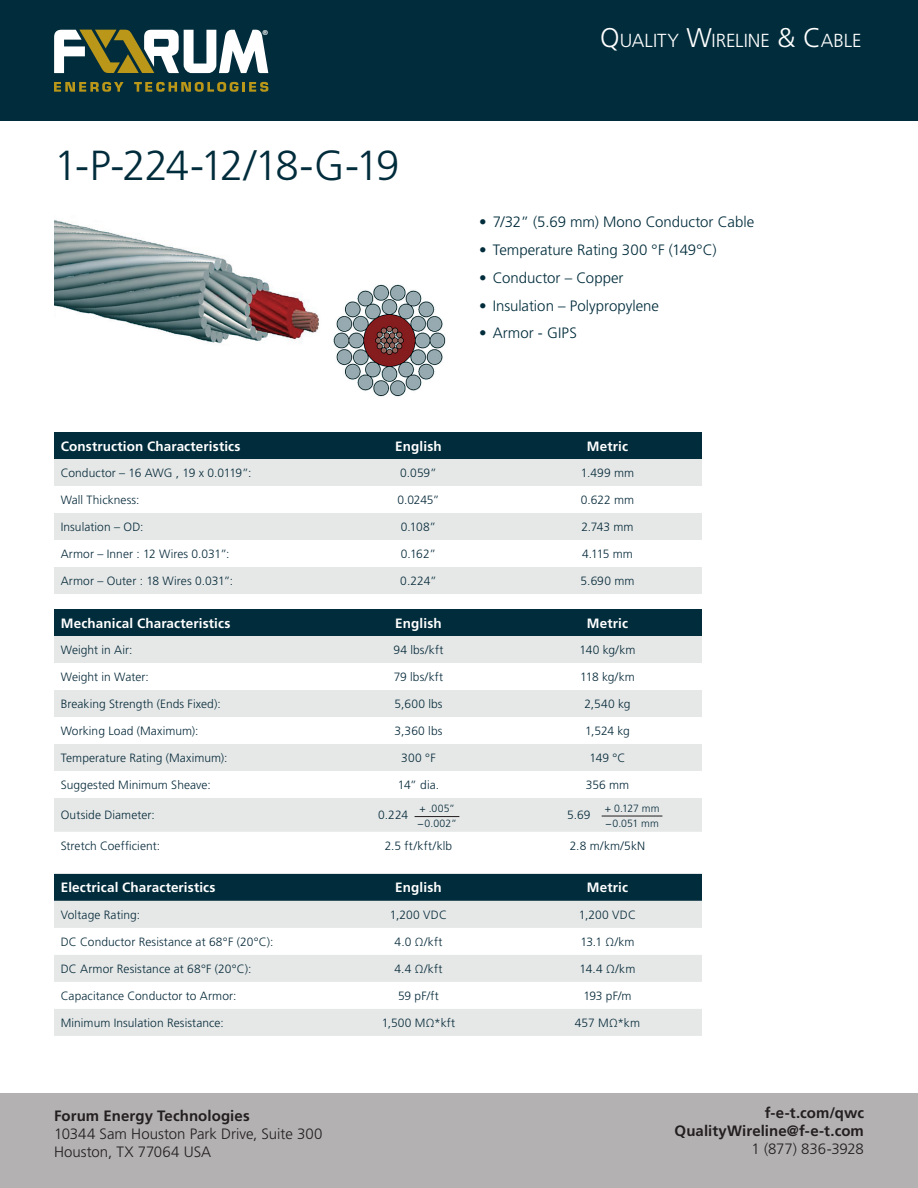
<style>
.page{position:relative;width:918px;height:1188px;background:#fff}
.page>*{position:absolute;margin:0;border:0;box-sizing:border-box;transform-origin:0 0}
.Headline_28_Auto{font:300 42px "Frutiger LT Std";letter-spacing:-.065em;color:#002c3b}
.Eybrow_Small_Cap{font:300 18.9px "Frutiger LT Std";letter-spacing:.005em;color:#fff}
.t1{font:300 15px "Frutiger LT Std";color:#002c3b}
.Address_Company{font:700 15px "Frutiger LT Std";letter-spacing:.005em;color:#231f20}
.Address_Body{font:300 15px "Frutiger LT Std";color:#231f20}
.Address_Company-2{font:300 15px "Frutiger LT Std";letter-spacing:-.005em;color:#231f20}
.Table_Head{font:700 13.5px "Frutiger LT Std";letter-spacing:.01em;color:#fff}
.Table_Body{font:300 12px "Frutiger LT Std";letter-spacing:.005em;color:#082b3b}
.Table_Body-2{font:300 10.5px "Frutiger LT Std";letter-spacing:.01em;color:#082b3b}
.t2{font:700 7.05px "Frutiger LT Std";color:#fff}
.s1{font-size:27px}
</style>
<div class="page">
<div style="left:0;top:1094px;width:918px;height:94px;background:#b4b1b2"></div>
<div style="left:0;top:0;width:918px;height:122px;background:#002c3b"></div>
<svg style="left:54px;top:29px;width:214px;height:44px"></svg>
<svg style="left:54px;top:82px;width:70px;height:10px"></svg>
<svg style="left:134px;top:82px;width:134px;height:10px"></svg>
<div style="left:54px;top:432px;width:648px;height:27px;background:#002c3b"></div>
<svg style="left:54px;top:459px;width:648px;height:135px;fill:#e5e8e7"></svg>
<div style="left:54px;top:609px;width:648px;height:27px;background:#002c3b"></div>
<svg style="left:54px;top:636px;width:648px;height:196px;fill:#e5e8e7"></svg>
<hr style="left:415px;top:816px;width:44px;height:1px;background:#231f20">
<hr style="left:602px;top:816px;width:60px;height:1px;background:#231f20">
<div style="left:54px;top:874px;width:648px;height:27px;background:#002c3b"></div>
<svg style="left:54px;top:901px;width:648px;height:135px;fill:#e5e8e7"></svg>
<img style="left:54px;top:220px;width:392px;height:177px">
<p class="t2" style="left:262px;top:28px;width:7px">®</p>
<p class="Headline_28_Auto" style="left:54px;top:142px;width:347px">1-P-224-12/18-G-19</p>
<p class="Eybrow_Small_Cap" style="left:600px;top:30px;width:263px"><span class="s1">Q</span>UALITY <span class="s1">W</span>IRELINE <span class="s1">&amp; C</span>ABLE</p>
<p class="t1" style="left:479px;top:214px;width:276px">• 7/32” (5.69 mm) Mono Conductor Cable</p>
<p class="t1" style="left:479px;top:241px;width:239px">• Temperature Rating 300 °F (149°C)</p>
<p class="t1" style="left:479px;top:269px;width:146px">• Conductor – Copper</p>
<p class="t1" style="left:479px;top:297px;width:181px">• Insulation – Polypropylene</p>
<p class="t1" style="left:479px;top:325px;width:99px">• Armor - GIPS</p>
<p class="Table_Head" style="left:61px;top:438px;width:181px">Construction Characteristics</p>
<p class="Table_Head" style="left:395px;top:438px;width:48px">English</p>
<p class="Table_Head" style="left:587px;top:438px;width:43px">Metric</p>
<p class="Table_Body" style="left:61px;top:466px;width:192px">Conductor – 16 AWG , 19 x 0.0119”:</p>
<p class="Table_Body" style="left:400px;top:466px;width:38px">0.059”</p>
<p class="Table_Body" style="left:581px;top:466px;width:55px">1.499 mm</p>
<p class="Table_Body" style="left:61px;top:493px;width:80px">Wall Thickness:</p>
<p class="Table_Body" style="left:397px;top:493px;width:44px">0.0245”</p>
<p class="Table_Body" style="left:581px;top:493px;width:55px">0.622 mm</p>
<p class="Table_Body" style="left:61px;top:520px;width:84px">Insulation – OD:</p>
<p class="Table_Body" style="left:401px;top:520px;width:37px">0.108”</p>
<p class="Table_Body" style="left:581px;top:520px;width:54px">2.743 mm</p>
<p class="Table_Body" style="left:61px;top:547px;width:170px">Armor – Inner : 12 Wires 0.031”:</p>
<p class="Table_Body" style="left:401px;top:547px;width:37px">0.162”</p>
<p class="Table_Body" style="left:582px;top:547px;width:52px">4.115 mm</p>
<p class="Table_Body" style="left:61px;top:574px;width:174px">Armor – Outer : 18 Wires 0.031”:</p>
<p class="Table_Body" style="left:400px;top:574px;width:38px">0.224”</p>
<p class="Table_Body" style="left:581px;top:574px;width:55px">5.690 mm</p>
<p class="Table_Head" style="left:61px;top:615px;width:171px">Mechanical Characteristics</p>
<p class="Table_Head" style="left:395px;top:615px;width:48px">English</p>
<p class="Table_Head" style="left:587px;top:615px;width:43px">Metric</p>
<p class="Table_Body" style="left:61px;top:643px;width:73px">Weight in Air:</p>
<p class="Table_Body" style="left:393px;top:643px;width:52px">94 lbs/kft</p>
<p class="Table_Body" style="left:580px;top:643px;width:57px">140 kg/km</p>
<p class="Table_Body" style="left:61px;top:670px;width:90px">Weight in Water:</p>
<p class="Table_Body" style="left:394px;top:670px;width:51px">79 lbs/kft</p>
<p class="Table_Body" style="left:580px;top:670px;width:56px">118 kg/km</p>
<p class="Table_Body" style="left:61px;top:697px;width:162px">Breaking Strength (Ends Fixed):</p>
<p class="Table_Body" style="left:394px;top:697px;width:50px">5,600 lbs</p>
<p class="Table_Body" style="left:584px;top:697px;width:48px">2,540 kg</p>
<p class="Table_Body" style="left:61px;top:724px;width:139px">Working Load (Maximum):</p>
<p class="Table_Body" style="left:395px;top:724px;width:49px">3,360 lbs</p>
<p class="Table_Body" style="left:585px;top:724px;width:46px">1,524 kg</p>
<p class="Table_Body" style="left:61px;top:751px;width:168px">Temperature Rating (Maximum):</p>
<p class="Table_Body" style="left:401px;top:751px;width:36px">300 °F</p>
<p class="Table_Body" style="left:590px;top:751px;width:37px">149 °C</p>
<p class="Table_Body" style="left:61px;top:778px;width:151px">Suggested Minimum Sheave:</p>
<p class="Table_Body" style="left:398px;top:778px;width:43px">14” dia.</p>
<p class="Table_Body" style="left:586px;top:778px;width:45px">356 mm</p>
<p class="Table_Body" style="left:61px;top:808px;width:96px">Outside Diameter:</p>
<p class="Table_Body" style="left:378px;top:808px;width:32px">0.224</p>
<p class="Table_Body" style="left:567px;top:808px;width:25px">5.69</p>
<p class="Table_Body" style="left:61px;top:839px;width:101px">Stretch Coefficient:</p>
<p class="Table_Body" style="left:385px;top:839px;width:69px">2.5 ft/kft/klb</p>
<p class="Table_Body" style="left:570px;top:839px;width:77px">2.8 m/km/5kN</p>
<p class="Table_Body-2" style="left:419px;top:803px;width:37px">+ .005”</p>
<p class="Table_Body-2" style="left:418px;top:818px;width:41px">−0.002”</p>
<p class="Table_Body-2" style="left:605px;top:803px;width:56px">+ 0.127 mm</p>
<p class="Table_Body-2" style="left:606px;top:818px;width:55px">−0.051 mm</p>
<p class="Table_Head" style="left:61px;top:880px;width:156px">Electrical Characteristics</p>
<p class="Table_Head" style="left:395px;top:880px;width:48px">English</p>
<p class="Table_Head" style="left:587px;top:880px;width:43px">Metric</p>
<p class="Table_Body" style="left:61px;top:908px;width:81px">Voltage Rating:</p>
<p class="Table_Body" style="left:390px;top:908px;width:59px">1,200 VDC</p>
<p class="Table_Body" style="left:579px;top:908px;width:59px">1,200 VDC</p>
<p class="Table_Body" style="left:61px;top:935px;width:214px">DC Conductor Resistance at 68°F (20°C):</p>
<p class="Table_Body" style="left:395px;top:935px;width:49px">4.0 Ω/kft</p>
<p class="Table_Body" style="left:580px;top:935px;width:56px">13.1 Ω/km</p>
<p class="Table_Body" style="left:61px;top:962px;width:192px">DC Armor Resistance at 68°F (20°C):</p>
<p class="Table_Body" style="left:394px;top:962px;width:50px">4.4 Ω/kft</p>
<p class="Table_Body" style="left:580px;top:962px;width:57px">14.4 Ω/km</p>
<p class="Table_Body" style="left:61px;top:989px;width:177px">Capacitance Conductor to Armor:</p>
<p class="Table_Body" style="left:398px;top:989px;width:42px">59 pF/ft</p>
<p class="Table_Body" style="left:583px;top:989px;width:50px">193 pF/m</p>
<p class="Table_Body" style="left:61px;top:1016px;width:165px">Minimum Insulation Resistance:</p>
<p class="Table_Body" style="left:382px;top:1016px;width:75px">1,500 MΩ*kft</p>
<p class="Table_Body" style="left:575px;top:1016px;width:67px">457 MΩ*km</p>
<p class="Address_Company" style="left:54px;top:1106px;width:197px">Forum Energy Technologies</p>
<p class="Address_Body" style="left:54px;top:1125px;width:270px">10344 Sam Houston Park Drive, Suite 300</p>
<p class="Address_Body" style="left:54px;top:1143px;width:159px">Houston, TX 77064 USA</p>
<p class="Address_Company" style="left:765px;top:1104px;width:101px">f-e-t.com/qwc</p>
<p class="Address_Company" style="left:675px;top:1122px;width:191px">QualityWireline@f-e-t.com</p>
<p class="Address_Company-2" style="left:752px;top:1141px;width:114px">1 (877) 836-3928</p>
</div>
